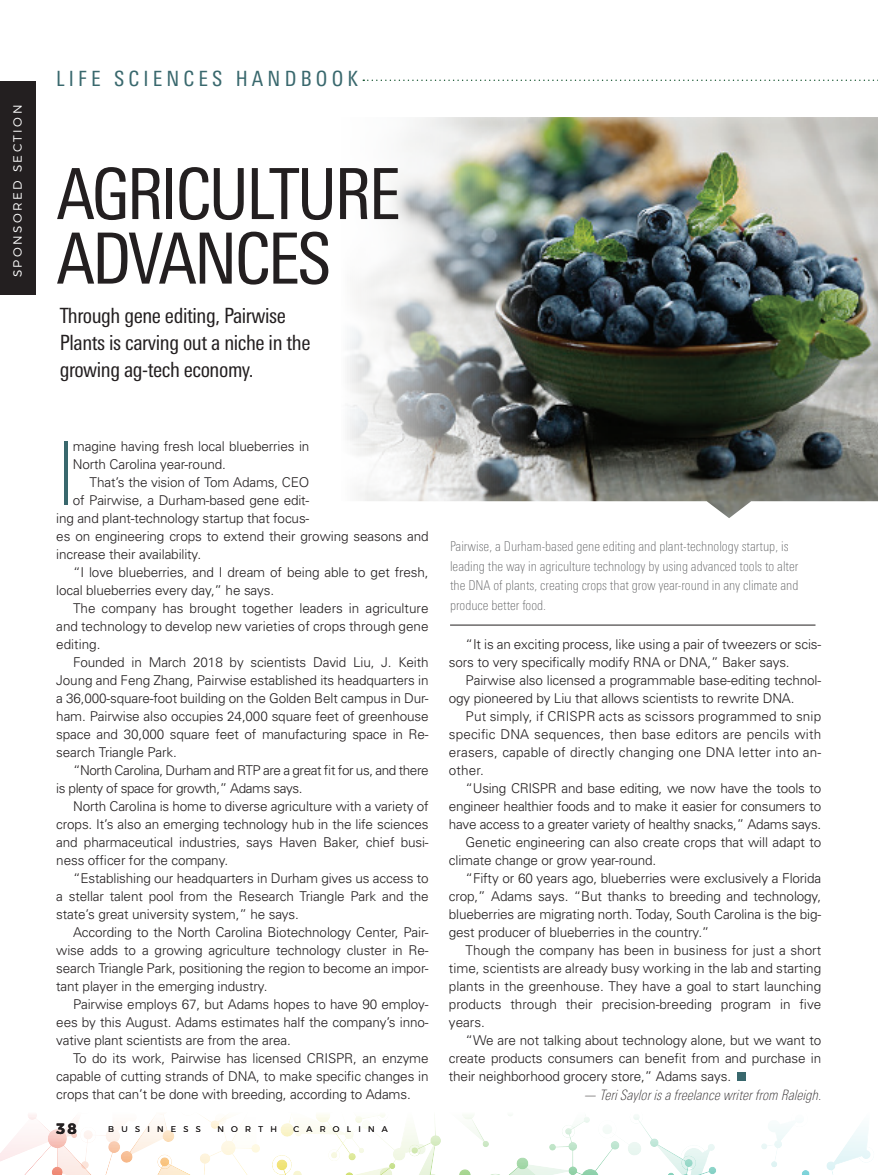
<style>
.page{position:relative;width:878px;height:1175px;background:#fff}
.page>*{position:absolute;margin:0;border:0;box-sizing:border-box;transform-origin:0 0}
.t1{font:100 condensed 88.2px "Linotype Univers";color:#39686d}
.t2{font:condensed 70.5px/64.5px "Linotype Univers";letter-spacing:-.04em;color:#231f20}
.t3{font:condensed 21px/27px "Linotype Univers";letter-spacing:-.02em;color:#231f20}
.t4{font:condensed 21px "Linotype Univers";letter-spacing:.2em;color:#39686d}
.t5{font:700 15px "Montserrat";color:#231f20}
.t6{font:italic 100 condensed 14.25px "Linotype Univers";color:#231f20}
.t7{font:300 13.5px/18px "Univers";letter-spacing:-.01em;color:#231f20}
.t8{font:100 condensed 13.5px/19.5px "Linotype Univers";color:#57585a}
.t9{font:300 13.5px "Univers";letter-spacing:-.03em;color:#231f20}
.t10{font:300 12px "Montserrat";letter-spacing:.2em;color:#fff}
.t11{font:300 8.25px "Montserrat";letter-spacing:.88em;color:#231f20}
</style>
<div class="page">
<svg style="left:826px;top:1127px;width:45px;height:47px"></svg>
<svg style="left:761px;top:1127px;width:48px;height:47px"></svg>
<svg style="left:654px;top:1142px;width:61px;height:32px"></svg>
<svg style="left:603px;top:1115px;width:41px;height:41px"></svg>
<svg style="left:0;top:1114px;width:587px;height:60px"></svg>
<svg style="left:363px;top:79px;width:515px;height:2px"></svg>
<img style="left:347px;top:117px;width:531px;height:401px">
<div style="left:737px;top:1072px;width:8px;height:8px;background:#39686d"></div>
<hr style="left:450px;top:625px;width:365px;height:1px;background:#231f20">
<div style="left:0;top:81px;width:36px;height:213px;background:#231f20"></div>
<p class="t10" style="left:13px;top:277px;width:174px;rotate:-90deg">SPONSORED SECTION</p>
<h3 class="t4" style="left:56px;top:71px;width:303px">LIFE SCIENCES HANDBOOK</h3>
<h2 class="t2" style="left:56px;top:168px;width:346px">AGRICULTURE<br>ADVANCES</h2>
<h3 class="t3" style="left:60px;top:304px;width:252px">Through gene editing, Pairwise<br>Plants is carving out a niche in the growing ag-tech economy.</h3>
<h1 class="t1" style="left:56px;top:440px;width:21px">I</h1>
<p class="t7" style="left:73px;top:438px;width:238px">magine having fresh local blueberries in<br>North Carolina year-round.</p>
<p class="t7" style="left:90px;top:474px;width:221px">That’s the vision of Tom Adams, CEO</p>
<p class="t7" style="left:73px;top:492px;width:238px">of Pairwise, a Durham-based gene edit-</p>
<p class="t7" style="left:56px;top:510px;width:254px">ing and plant-technology startup that focus-</p>
<p class="t7" style="left:56px;top:528px;width:374px">es on engineering crops to extend their growing seasons and</p>
<p class="t7" style="left:56px;top:546px;width:146px">increase their availability.</p>
<p class="t7" style="left:73px;top:564px;width:357px">“I love blueberries, and I dream of being able to get fresh,</p>
<p class="t7" style="left:56px;top:582px;width:219px">local blueberries every day,” he says.</p>
<p class="t7" style="left:73px;top:600px;width:357px">The company has brought together leaders in agriculture</p>
<p class="t7" style="left:56px;top:618px;width:374px">and technology to develop new varieties of crops through gene</p>
<p class="t7" style="left:56px;top:636px;width:46px">editing.</p>
<p class="t7" style="left:73px;top:654px;width:357px">Founded in March 2018 by scientists David Liu, J. Keith</p>
<p class="t7" style="left:56px;top:672px;width:374px">Joung and Feng Zhang, Pairwise established its headquarters in</p>
<p class="t7" style="left:56px;top:690px;width:374px">a 36,000-square-foot building on the Golden Belt campus in Dur-</p>
<p class="t7" style="left:56px;top:708px;width:374px">ham. Pairwise also occupies 24,000 square feet of greenhouse</p>
<p class="t7" style="left:56px;top:726px;width:374px">space and 30,000 square feet of manufacturing space in Re-</p>
<p class="t7" style="left:56px;top:744px;width:122px">search Triangle Park.</p>
<p class="t9" style="left:73px;top:764px;width:357px">“North Carolina, Durham and RTP are a great fit for us, and there</p>
<p class="t9" style="left:56px;top:782px;width:248px">is plenty of space for growth,” Adams says.</p>
<p class="t7" style="left:73px;top:798px;width:357px">North Carolina is home to diverse agriculture with a variety of</p>
<p class="t7" style="left:56px;top:816px;width:374px">crops. It’s also an emerging technology hub in the life sciences</p>
<p class="t7" style="left:56px;top:834px;width:374px">and pharmaceutical industries, says Haven Baker, chief busi-</p>
<p class="t7" style="left:56px;top:852px;width:173px">ness officer for the company.</p>
<p class="t7" style="left:73px;top:870px;width:357px">“Establishing our headquarters in Durham gives us access to</p>
<p class="t7" style="left:56px;top:888px;width:374px">a stellar talent pool from the Research Triangle Park and the</p>
<p class="t7" style="left:56px;top:906px;width:244px">state’s great university system,” he says.</p>
<p class="t7" style="left:73px;top:924px;width:357px">According to the North Carolina Biotechnology Center, Pair-</p>
<p class="t7" style="left:56px;top:942px;width:374px">wise adds to a growing agriculture technology cluster in Re-</p>
<p class="t7" style="left:56px;top:960px;width:374px">search Triangle Park, positioning the region to become an impor-</p>
<p class="t7" style="left:56px;top:978px;width:213px">tant player in the emerging industry.</p>
<p class="t7" style="left:73px;top:996px;width:357px">Pairwise employs 67, but Adams hopes to have 90 employ-</p>
<p class="t7" style="left:56px;top:1014px;width:374px">ees by this August. Adams estimates half the company’s inno-</p>
<p class="t7" style="left:56px;top:1032px;width:236px">vative plant scientists are from the area.</p>
<p class="t7" style="left:73px;top:1050px;width:357px">To do its work, Pairwise has licensed CRISPR, an enzyme</p>
<p class="t7" style="left:56px;top:1068px;width:374px">capable of cutting strands of DNA, to make specific changes in</p>
<p class="t7" style="left:56px;top:1086px;width:356px">crops that can’t be done with breeding, according to Adams.</p>
<p class="t5" style="left:56px;top:1122px;width:22px">38</p>
<p class="t11" style="left:108px;top:1125px;width:94px">BUSINESS</p>
<p class="t11" style="left:217px;top:1125px;width:61px">NORTH</p>
<p class="t11" style="left:293px;top:1125px;width:96px">CAROLINA</p>
<p class="t8" style="left:450px;top:538px;width:350px">Pairwise, a Durham-based gene editing and plant-technology startup, is leading the way in agriculture technology by using advanced tools to alter the DNA of plants, creating crops that grow year-round in any climate and produce better food.</p>
<p class="t7" style="left:449px;top:636px;width:374px;text-indent:17px">“It is an exciting process, like using a pair of tweezers or scis&shy;sors to very specifically modify RNA or DNA,” Baker says.</p>
<p class="t7" style="left:449px;top:672px;width:374px;text-indent:17px">Pairwise also licensed a programmable base-editing technol&shy;ogy pioneered by Liu that allows scientists to rewrite DNA.</p>
<p class="t7" style="left:449px;top:708px;width:374px;text-align:justify;text-indent:17px">Put simply, if CRISPR acts as scissors programmed to snip specific DNA sequences, then base editors are pencils with erasers, capable of directly changing one DNA letter into an&shy;other.</p>
<p class="t7" style="left:465px;top:780px;width:357px">“Using CRISPR and base editing, we now have the tools to</p>
<p class="t7" style="left:449px;top:798px;width:374px">engineer healthier foods and to make it easier for consumers to</p>
<p class="t7" style="left:449px;top:816px;width:374px">have access to a greater variety of healthy snacks,” Adams says.</p>
<p class="t7" style="left:465px;top:834px;width:357px">Genetic engineering can also create crops that will adapt to</p>
<p class="t7" style="left:449px;top:852px;width:209px">climate change or grow year-round.</p>
<p class="t7" style="left:465px;top:870px;width:357px">“Fifty or 60 years ago, blueberries were exclusively a Florida</p>
<p class="t7" style="left:449px;top:888px;width:374px">crop,” Adams says. “But thanks to breeding and technology,</p>
<p class="t7" style="left:449px;top:906px;width:374px">blueberries are migrating north. Today, South Carolina is the big-</p>
<p class="t7" style="left:449px;top:924px;width:262px">gest producer of blueberries in the country.”</p>
<p class="t7" style="left:465px;top:942px;width:357px">Though the company has been in business for just a short</p>
<p class="t7" style="left:449px;top:960px;width:374px">time, scientists are already busy working in the lab and starting</p>
<p class="t7" style="left:449px;top:978px;width:374px">plants in the greenhouse. They have a goal to start launching</p>
<p class="t7" style="left:449px;top:996px;width:374px">products through their precision-breeding program in five</p>
<p class="t7" style="left:449px;top:1014px;width:38px">years.</p>
<p class="t7" style="left:465px;top:1032px;width:357px">“We are not talking about technology alone, but we want to</p>
<p class="t7" style="left:449px;top:1050px;width:374px">create products consumers can benefit from and purchase in</p>
<p class="t7" style="left:449px;top:1068px;width:284px">their neighborhood grocery store,” Adams says.</p>
<p class="t6" style="left:582px;top:1089px;width:243px">— TeriSaylorisa freelance writerfrom Raleigh.</p>
</div>
